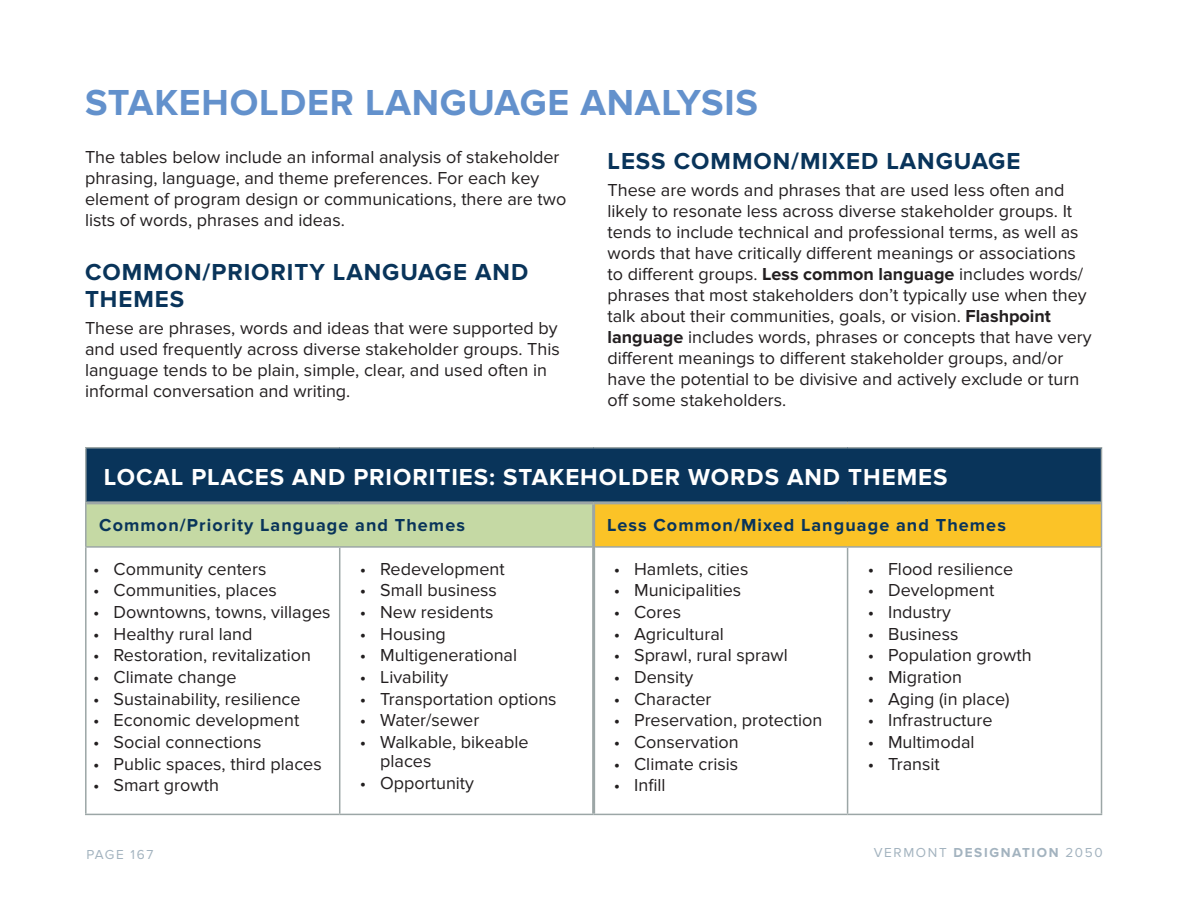
<style>
.page{position:relative;width:1188px;height:918px;background:#fff}
.page>*{position:absolute;margin:0;border:0;box-sizing:border-box;transform-origin:0 0}
.H2_Blue_25_Bold_Left{font:700 37.5px "Proxima Nova";letter-spacing:.02em;color:#6391cc}
.H3_16_Navy{font:700 24px/27px "Proxima Nova";letter-spacing:.04em;color:#09345a}
.H3_16_White{font:700 24px "Proxima Nova";letter-spacing:.04em;color:#fff}
.Body_Text_12_14_Black{font:18px/21px "Proxima Nova";color:#231f20}
.H4_13_Navy_Bold{font:700 18px "Proxima Nova";letter-spacing:.06em;color:#09345a}
.t1{font:13.5px "Proxima Nova";letter-spacing:.12em;color:#a3b3bf}
.s1{font-weight:700}
</style>
<div class="page">
<div style="left:86px;top:448px;width:1016px;height:55px;background:#09345a"></div>
<div style="left:86px;top:503px;width:508px;height:44px;background:#c5d9a4"></div>
<div style="left:594px;top:503px;width:508px;height:44px;background:#fbc327"></div>
<hr style="left:339px;top:548px;width:1px;height:266px;background:#9ca6a6">
<hr style="left:85px;top:546px;width:255px;height:2px;background:#9ca6a6">
<hr style="left:340px;top:546px;width:252px;height:2px;background:#9ca6a6">
<hr style="left:595px;top:546px;width:253px;height:2px;background:#9ca6a6">
<hr style="left:848px;top:546px;width:254px;height:2px;background:#9ca6a6">
<hr style="left:847px;top:548px;width:1px;height:266px;background:#9ca6a6">
<hr style="left:87px;top:501px;width:253px;height:3px;background:#9ca6a6">
<hr style="left:340px;top:501px;width:254px;height:3px;background:#9ca6a6">
<hr style="left:594px;top:501px;width:254px;height:3px;background:#9ca6a6">
<hr style="left:592px;top:504px;width:3px;height:43px;background:#9ca6a6">
<hr style="left:848px;top:501px;width:253px;height:3px;background:#9ca6a6">
<hr style="left:592px;top:547px;width:3px;height:267px;background:#9ca6a6">
<hr style="left:85px;top:447px;width:255px;height:1px;background:#9ca6a6">
<hr style="left:85px;top:448px;width:2px;height:55px;background:#9ca6a6">
<hr style="left:340px;top:447px;width:254px;height:1px;background:#9ca6a6">
<hr style="left:594px;top:447px;width:254px;height:1px;background:#9ca6a6">
<hr style="left:848px;top:447px;width:254px;height:1px;background:#9ca6a6">
<hr style="left:1101px;top:448px;width:1px;height:55px;background:#9ca6a6">
<hr style="left:85px;top:503px;width:2px;height:43px;background:#9ca6a6">
<hr style="left:1101px;top:503px;width:1px;height:43px;background:#9ca6a6">
<hr style="left:85px;top:548px;width:2px;height:266px;background:#9ca6a6">
<hr style="left:1101px;top:548px;width:1px;height:266px;background:#9ca6a6">
<hr style="left:85px;top:814px;width:255px;height:1px;background:#9ca6a6">
<hr style="left:340px;top:814px;width:254px;height:1px;background:#9ca6a6">
<hr style="left:594px;top:814px;width:254px;height:1px;background:#9ca6a6">
<hr style="left:848px;top:814px;width:254px;height:1px;background:#9ca6a6">
<p class="H2_Blue_25_Bold_Left" style="left:85px;top:81px;width:674px">STAKEHOLDER LANGUAGE ANALYSIS</p>
<p class="Body_Text_12_14_Black" style="left:85px;top:146px;width:483px">The tables below include an informal analysis of stakeholder phrasing, language, and theme preferences. For each key element of program design or communications, there are two lists of words, phrases and ideas.</p>
<p class="H3_16_Navy" style="left:85px;top:259px;width:445px">COMMON/PRIORITY LANGUAGE AND<br>THEMES</p>
<p class="Body_Text_12_14_Black" style="left:85px;top:318px;width:476px">These are phrases, words and ideas that were supported by and used frequently across diverse stakeholder groups. This language tends to be plain, simple, clear, and used often in informal conversation and writing.</p>
<p class="H3_16_Navy" style="left:608px;top:148px;width:415px">LESS COMMON/MIXED LANGUAGE</p>
<p class="Body_Text_12_14_Black" style="left:608px;top:180px;width:486px">These are words and phrases that are used less often and likely to resonate less across diverse stakeholder groups. It tends to include technical and professional terms, as well as words that have critically different meanings or associations to different groups. <span class="s1">Less common language</span> includes words/ phrases that most stakeholders don’t typically use when they talk about their communities, goals, or vision. <span class="s1">Flashpoint language</span> includes words, phrases or concepts that have very different meanings to different stakeholder groups, and/or have the potential to be divisive and actively exclude or turn off some stakeholders.</p>
<p class="H3_16_White" style="left:104px;top:463px;width:845px">LOCAL PLACES AND PRIORITIES: STAKEHOLDER WORDS AND THEMES</p>
<p class="H4_13_Navy_Bold" style="left:99px;top:514px;width:367px">Common/Priority Language and Themes</p>
<p class="H4_13_Navy_Bold" style="left:607px;top:514px;width:400px">Less Common/Mixed Language and Themes</p>
<p class="Body_Text_12_14_Black" style="left:93px;top:558px;width:175px">• Community centers</p>
<p class="Body_Text_12_14_Black" style="left:93px;top:580px;width:185px">• Communities, places</p>
<p class="Body_Text_12_14_Black" style="left:93px;top:602px;width:239px">• Downtowns, towns, villages</p>
<p class="Body_Text_12_14_Black" style="left:93px;top:623px;width:161px">• Healthy rural land</p>
<p class="Body_Text_12_14_Black" style="left:93px;top:645px;width:219px">• Restoration, revitalization</p>
<p class="Body_Text_12_14_Black" style="left:93px;top:667px;width:145px">• Climate change</p>
<p class="Body_Text_12_14_Black" style="left:93px;top:688px;width:209px">• Sustainability, resilience</p>
<p class="Body_Text_12_14_Black" style="left:93px;top:710px;width:208px">• Economic development</p>
<p class="Body_Text_12_14_Black" style="left:93px;top:732px;width:170px">• Social connections</p>
<p class="Body_Text_12_14_Black" style="left:93px;top:753px;width:230px">• Public spaces, third places</p>
<p class="Body_Text_12_14_Black" style="left:93px;top:775px;width:127px">• Smart growth</p>
<p class="Body_Text_12_14_Black" style="left:360px;top:558px;width:146px">• Redevelopment</p>
<p class="Body_Text_12_14_Black" style="left:360px;top:580px;width:139px">• Small business</p>
<p class="Body_Text_12_14_Black" style="left:360px;top:602px;width:135px">• New residents</p>
<p class="Body_Text_12_14_Black" style="left:360px;top:623px;width:87px">• Housing</p>
<p class="Body_Text_12_14_Black" style="left:360px;top:645px;width:159px">• Multigenerational</p>
<p class="Body_Text_12_14_Black" style="left:360px;top:667px;width:90px">• Livability</p>
<p class="Body_Text_12_14_Black" style="left:360px;top:688px;width:198px">• Transportation options</p>
<p class="Body_Text_12_14_Black" style="left:360px;top:710px;width:121px">• Water/sewer</p>
<p class="Body_Text_12_14_Black" style="left:380px;top:732px;width:150px;line-height:19.5px;text-indent:-20px">• Walkable, bikeable places</p>
<p class="Body_Text_12_14_Black" style="left:360px;top:773px;width:116px">• Opportunity</p>
<p class="Body_Text_12_14_Black" style="left:614px;top:558px;width:136px">• Hamlets, cities</p>
<p class="Body_Text_12_14_Black" style="left:614px;top:580px;width:129px">• Municipalities</p>
<p class="Body_Text_12_14_Black" style="left:614px;top:602px;width:69px">• Cores</p>
<p class="Body_Text_12_14_Black" style="left:614px;top:623px;width:111px">• Agricultural</p>
<p class="Body_Text_12_14_Black" style="left:614px;top:645px;width:175px">• Sprawl, rural sprawl</p>
<p class="Body_Text_12_14_Black" style="left:614px;top:667px;width:81px">• Density</p>
<p class="Body_Text_12_14_Black" style="left:614px;top:688px;width:99px">• Character</p>
<p class="Body_Text_12_14_Black" style="left:614px;top:710px;width:210px">• Preservation, protection</p>
<p class="Body_Text_12_14_Black" style="left:614px;top:732px;width:126px">• Conservation</p>
<p class="Body_Text_12_14_Black" style="left:614px;top:753px;width:126px">• Climate crisis</p>
<p class="Body_Text_12_14_Black" style="left:614px;top:775px;width:53px">• Infill</p>
<p class="Body_Text_12_14_Black" style="left:868px;top:558px;width:147px">• Flood resilience</p>
<p class="Body_Text_12_14_Black" style="left:868px;top:580px;width:128px">• Development</p>
<p class="Body_Text_12_14_Black" style="left:868px;top:602px;width:85px">• Industry</p>
<p class="Body_Text_12_14_Black" style="left:868px;top:623px;width:92px">• Business</p>
<p class="Body_Text_12_14_Black" style="left:868px;top:645px;width:165px">• Population growth</p>
<p class="Body_Text_12_14_Black" style="left:868px;top:667px;width:96px">• Migration</p>
<p class="Body_Text_12_14_Black" style="left:868px;top:688px;width:143px">• Aging (in place)</p>
<p class="Body_Text_12_14_Black" style="left:868px;top:710px;width:126px">• Infrastructure</p>
<p class="Body_Text_12_14_Black" style="left:868px;top:732px;width:108px">• Multimodal</p>
<p class="Body_Text_12_14_Black" style="left:868px;top:753px;width:74px">• Transit</p>
<p class="t1" style="left:86px;top:847px;width:68px">PAGE 167</p>
<p class="t1" style="left:874px;top:845px;width:230px">VERMONT <span class="s1">DESIGNATION</span> 2050</p>
</div>
